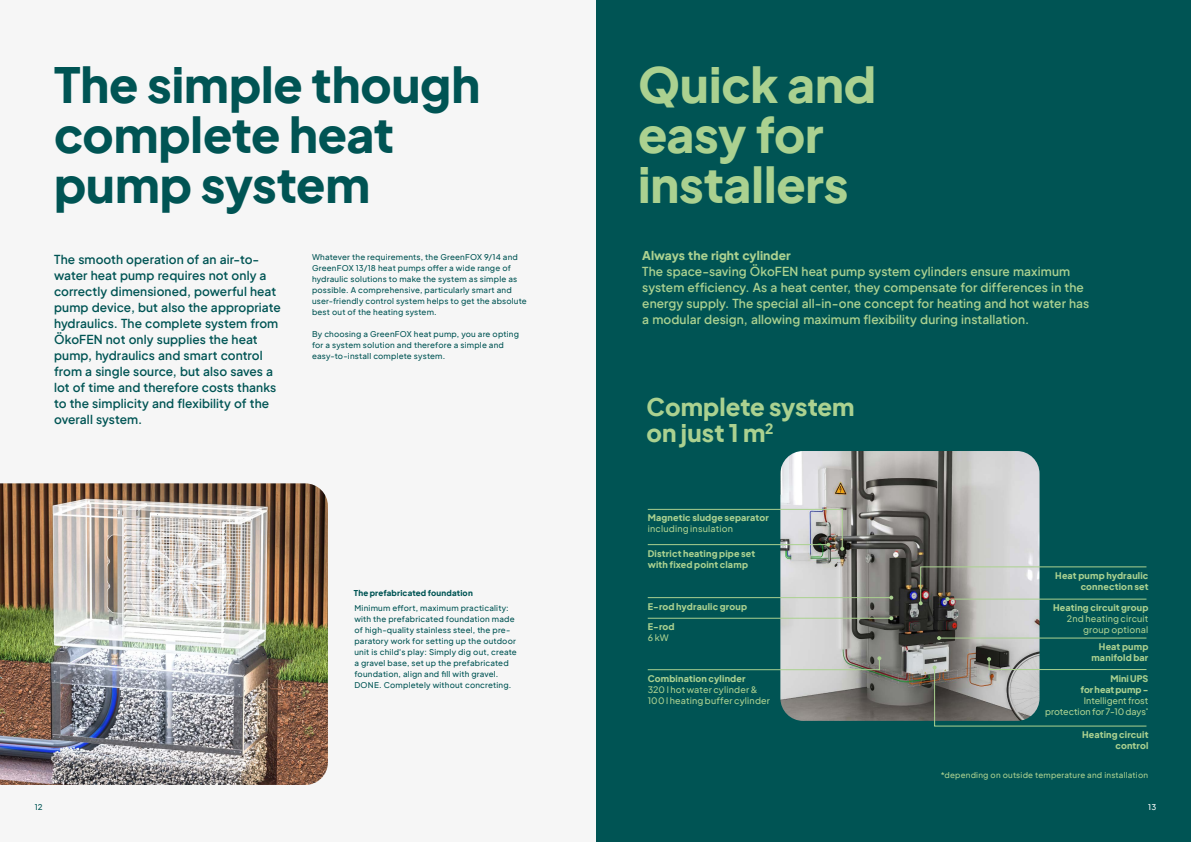
<style>
.page{position:relative;width:1191px;height:842px;background:#fff}
.page>*{position:absolute;margin:0;border:0;box-sizing:border-box;transform-origin:0 0}
.t1{font:800 48px/50px "Plus Jakarta Sans";letter-spacing:-.005em;color:#005454}
.t2{font:800 48px/50px "Plus Jakarta Sans";letter-spacing:-.005em;color:#abd190}
.t3{font:800 24px/26px "Plus Jakarta Sans";color:#abd190}
.t4{font:600 12px/16px "Plus Jakarta Sans";letter-spacing:.005em;color:#005454}
.t5{font:600 12px/16px "Plus Jakarta Sans";letter-spacing:.005em;color:#abd190}
.t6{font:800 12px "Plus Jakarta Sans";letter-spacing:.005em;color:#abd190}
.t7{font:800 9px/11px "Plus Jakarta Sans";letter-spacing:.015em;color:#abd190;text-align:right}
.t8{font:500 9px/11px "Plus Jakarta Sans";letter-spacing:.015em;color:#abd190;text-align:right}
.t9{font:500 9px/11px "Plus Jakarta Sans";letter-spacing:-.005em;color:#abd190;text-align:right}
.t10{font:500 8px/11px "Plus Jakarta Sans";letter-spacing:.025em;color:#005454}
.t11{font:500 8px "Plus Jakarta Sans";letter-spacing:.025em;color:#abd190}
.t12{font:800 8px "Plus Jakarta Sans";letter-spacing:.02em;color:#005454}
.t13{font:500 8px "Plus Jakarta Sans";color:#fff}
</style>
<div class="page">
<div style="left:595px;top:0;width:596px;height:842px;background:#005454"></div>
<img style="left:780px;top:451px;width:259px;height:270px">
<div style="left:0;top:0;width:595px;height:842px;background:#f6f6f6"></div>
<img style="left:0;top:483px;width:328px;height:302px">
<hr style="left:648px;top:597px;width:243px;height:1px;background:#abd190">
<svg style="left:889px;top:596px;width:4px;height:4px"></svg>
<hr style="left:648px;top:618px;width:243px;height:1px;background:#abd190">
<svg style="left:889px;top:616px;width:4px;height:4px"></svg>
<hr style="left:939px;top:638px;width:207px;height:1px;background:#abd190">
<svg style="left:937px;top:636px;width:4px;height:4px"></svg>
<svg style="left:918px;top:566px;width:229px;height:39px"></svg>
<svg style="left:647px;top:509px;width:197px;height:42px"></svg>
<svg style="left:647px;top:656px;width:234px;height:14px"></svg>
<svg style="left:932px;top:657px;width:215px;height:69px"></svg>
<h1 class="t1" style="left:54px;top:54px;width:427px">The simple though complete heat pump system</h1>
<h1 class="t2" style="left:638px;top:54px;width:239px">Quick and easy for installers</h1>
<p class="t4" style="left:54px;top:250px;width:228px">The smooth operation of an air-to&shy;water heat pump requires not only a correctly dimensioned, powerful heat pump device, but also the appropriate hydraulics. The complete system from ÖkoFEN not only supplies the heat pump, hydraulics and smart control from a single source, but also saves a lot of time and therefore costs thanks to the simplicity and flexibility of the overall system.</p>
<p class="t10" style="left:312px;top:251px;width:216px">Whatever the requirements, the GreenFOX 9/14 and GreenFOX 13/18 heat pumps offer a wide range of hydraulic solutions to make the system as simple as possible. A comprehensive, particularly smart and user-friendly control system helps to get the absolute best out of the heating system.</p>
<p class="t10" style="left:312px;top:328px;width:208px">By choosing a GreenFOX heat pump, you are opting for a system solution and therefore a simple and easy-to-install complete system.</p>
<p class="t12" style="left:354px;top:586px;width:121px">The prefabricated foundation</p>
<p class="t10" style="left:354px;top:601px;width:164px">Minimum effort, maximum practicality: with the prefabricated foundation made of high-quality stainless steel, the pre&shy;paratory work for setting up the outdoor unit is child's play: Simply dig out, create a gravel base, set up the prefabricated foundation, align and fill with gravel.<br>DONE. Completely without concreting.</p>
<h3 class="t6" style="left:642px;top:244px;width:150px">Always the right cylinder</h3>
<p class="t5" style="left:642px;top:262px;width:448px">The space-saving ÖkoFEN heat pump system cylinders ensure maximum system efficiency. As a heat center, they compensate for differences in the energy supply. The special all-in-one concept for heating and hot water has a modular design, allowing maximum flexibility during installation.</p>
<h2 class="t3" style="left:646px;top:391px;width:209px">Complete system on just 1 m<sup>2</sup></h2>
<p class="t7" style="left:648px;top:511px;width:123px">Magnetic sludge separator</p>
<p class="t8" style="left:648px;top:522px;width:87px">including insulation</p>
<p class="t7" style="left:648px;top:546px;width:109px;text-align:left">District heating pipe set with fixed point clamp</p>
<p class="t7" style="left:648px;top:599px;width:101px">E-rod hydraulic group</p>
<p class="t7" style="left:648px;top:620px;width:28px">E-rod</p>
<p class="t8" style="left:648px;top:631px;width:23px">6 kW</p>
<p class="t7" style="left:648px;top:671px;width:99px">Combination cylinder</p>
<p class="t8" style="left:648px;top:683px;width:124px;text-align:left">320 l hot water cylinder &amp;<br>100 l heating buffer cylinder</p>
<p class="t7" style="left:1055px;top:569px;width:95px">Heat pump hydraulic connection set</p>
<p class="t7" style="left:1053px;top:600px;width:97px">Heating circuit group</p>
<p class="t8" style="left:1067px;top:612px;width:83px">2nd heating circuit group optional</p>
<p class="t7" style="left:1091px;top:640px;width:59px">Heat pump manifold bar</p>
<p class="t7" style="left:1080px;top:672px;width:69px">Mini UPS<br>for heat pump -</p>
<p class="t9" style="left:1045px;top:694px;width:105px">Intelligent frost protection for 7-10 days<sup>*</sup></p>
<p class="t7" style="left:1082px;top:728px;width:68px">Heating circuit control</p>
<p class="t11" style="left:940px;top:768px;width:209px">*depending on outside temperature and installation</p>
<p class="t10" style="left:35px;top:801px;width:9px">12</p>
<p class="t13" style="left:1148px;top:800px;width:9px">13</p>
</div>
